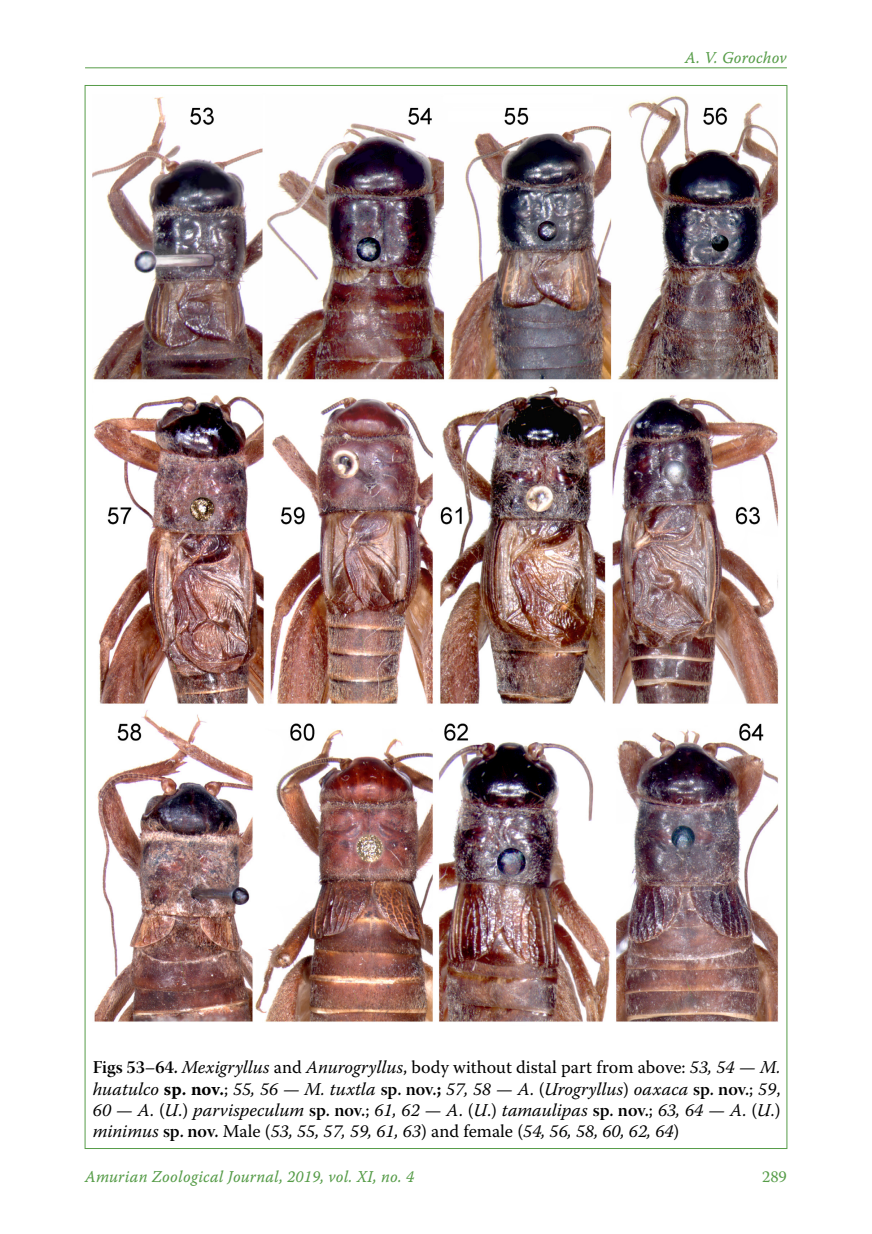
<style>
.page{position:relative;width:872px;height:1234px;background:#fff}
.page>*{position:absolute;margin:0;border:0;box-sizing:border-box;transform-origin:0 0}
.t1{font:italic 18px/21px "Warnock Pro";color:#000;text-align:justify}
.t2{font:16.5px "Warnock Pro It Capt";letter-spacing:.01em;color:#569c48;scale:.95 1}
.t3{font:16.5px "Warnock Pro";color:#569c48}
.s1{font-family:"Warnock Pro Semibold Subh";font-style:normal}
.s2{font-style:normal}
.s3{font-weight:700;font-style:normal}
</style>
<div class="page">
<img style="left:93px;top:95px;width:686px;height:927px">
<hr style="left:85px;top:67px;width:702px;height:1px;background:#569c48">
<p class="t2" style="left:685px;top:48px;width:109px">A. V. Gorochov</p>
<p class="t1" style="left:93px;top:1056px;width:689px"><span class="s1">Figs 53–64.</span> Mexigryllus <span class="s2">and</span> Anurogryllus<span class="s2">, body without distal part from above:</span> 53, 54 <span class="s2">—</span> M. huatulco <span class="s3">sp. nov.</span><span class="s2">;</span> 55, 56 <span class="s2">—</span> M. tuxtla <span class="s1">sp. nov.</span><span class="s3">;</span> 57, 58 <span class="s2">—</span> A<span class="s2">. (</span>Urogryllus<span class="s2">)</span> oaxaca <span class="s1">sp. nov.</span><span class="s2">;</span> 59<span class="s2">, </span>60 <span class="s2">—</span> A<span class="s2">. (</span>U<span class="s2">.)</span> parvispeculum <span class="s1">sp. nov.</span><span class="s2">;</span> 61, 62 <span class="s2">—</span> A<span class="s2">. (</span>U<span class="s2">.)</span> tamaulipas <span class="s1">sp. nov.</span><span class="s2">;</span> 63, 64 <span class="s2">—</span> A<span class="s2">. (</span>U<span class="s2">.) </span>minimus <span class="s1">sp. nov.</span> <span class="s2">Male (</span>53, 55, 57, 59, 61, 63<span class="s2">) and female (</span>54, 56, 58, 60, 62, 64<span class="s2">)</span></p>
<p class="t2" style="left:85px;top:1166px;width:348px">Amurian Zoological Journal, 2019, vol. XI, no. 4</p>
<p class="t3" style="left:762px;top:1166px;width:26px">289</p>
</div>
